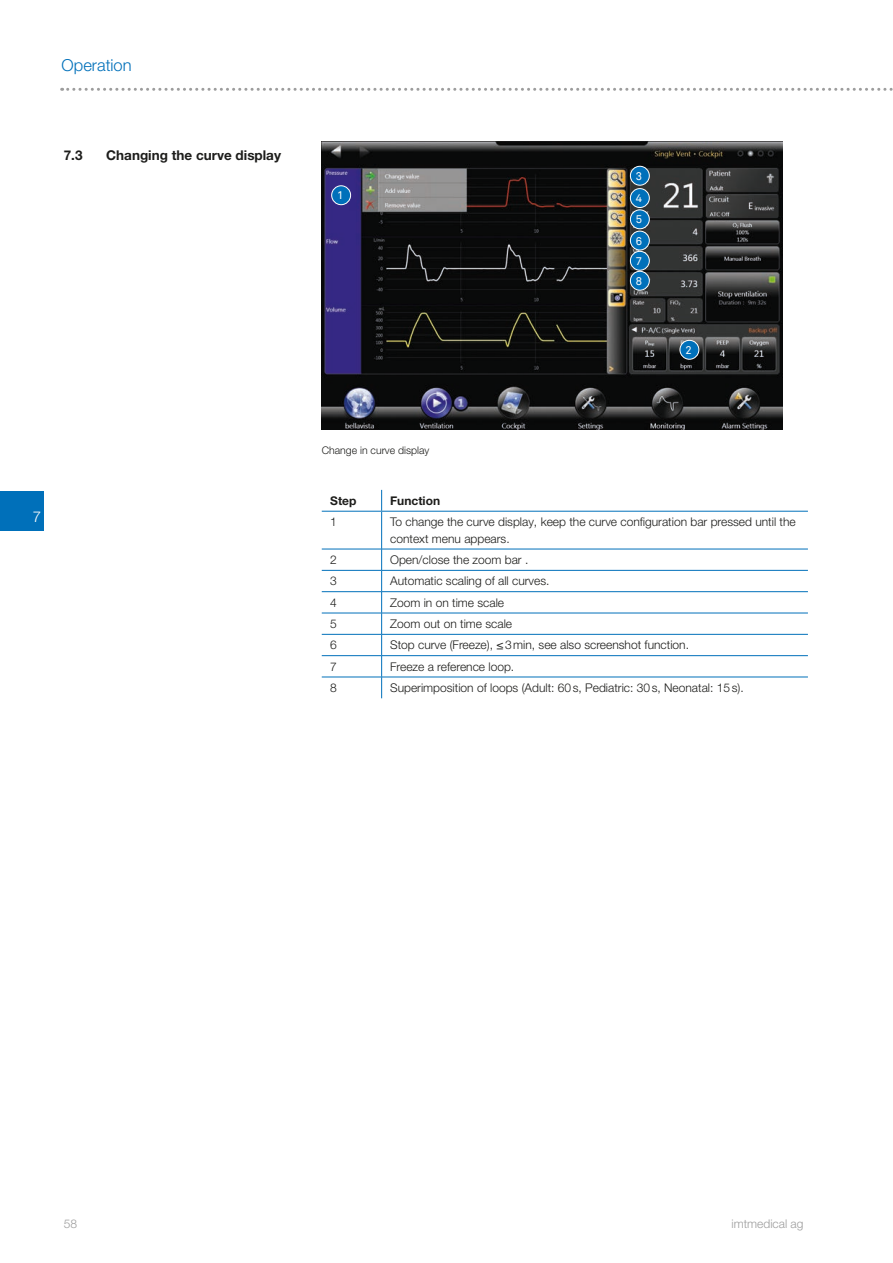
<style>
.page{position:relative;width:893px;height:1263px;background:#fff}
.page>*{position:absolute;margin:0;border:0;box-sizing:border-box;transform-origin:0 0}
.t1{font:300 16.5px "Helvetica Neue LT Pro";color:#0070ba}
.t2{font:300 15px "Helvetica Neue LT Pro";color:#fff}
.t3{font:700 13.5px "Helvetica Neue LT Pro";color:#1d1d1b}
.t4{font:300 12px/16.5px "Helvetica Neue LT Pro";color:#1d1d1b}
.t5{font:300 12px "Helvetica Neue LT Pro";color:#9d9d9d}
.t6{font:700 12px "Helvetica Neue LT Pro";color:#1d1d1b}
.t7{font:11.25px/22.4px "Akkurat";color:#fff}
.t8{font:300 10.5px "Helvetica Neue LT Pro";color:#1d1d1b}
</style>
<div class="page">
<svg style="left:62px;top:88px;width:831px;height:3px"></svg>
<div style="left:0;top:491px;width:43px;height:39px;background:#0070ba"></div>
<img style="left:322px;top:141px;width:461px;height:288px">
<div style="left:332px;top:186px;width:19px;height:19px;background:#0070ba;border-radius:50%"></div>
<div style="left:332px;top:186px;width:19px;height:19px;border:1px solid #fff;border-radius:50%"></div>
<div style="left:680px;top:340px;width:19px;height:19px;background:#0070ba;border-radius:50%"></div>
<div style="left:680px;top:340px;width:19px;height:19px;border:1px solid #fff;border-radius:50%"></div>
<div style="left:630px;top:166px;width:19px;height:19px;background:#0070ba;border-radius:50%"></div>
<div style="left:630px;top:166px;width:19px;height:19px;border:1px solid #fff;border-radius:50%"></div>
<div style="left:630px;top:189px;width:19px;height:18px;background:#0070ba;border-radius:50%"></div>
<div style="left:630px;top:188px;width:19px;height:20px;border:1px solid #fff;border-radius:50%"></div>
<div style="left:630px;top:210px;width:19px;height:19px;background:#0070ba;border-radius:50%"></div>
<div style="left:630px;top:210px;width:19px;height:19px;border:1px solid #fff;border-radius:50%"></div>
<div style="left:630px;top:231px;width:19px;height:19px;background:#0070ba;border-radius:50%"></div>
<div style="left:630px;top:231px;width:19px;height:19px;border:1px solid #fff;border-radius:50%"></div>
<div style="left:630px;top:251px;width:19px;height:19px;background:#0070ba;border-radius:50%"></div>
<div style="left:630px;top:251px;width:19px;height:19px;border:1px solid #fff;border-radius:50%"></div>
<div style="left:630px;top:271px;width:19px;height:19px;background:#0070ba;border-radius:50%"></div>
<div style="left:630px;top:271px;width:19px;height:19px;border:1px solid #fff;border-radius:50%"></div>
<svg style="left:381px;top:490px;width:1px;height:21px"></svg>
<hr style="left:322px;top:570px;width:60px;height:1px;background:#0070ba">
<hr style="left:382px;top:570px;width:426px;height:1px;background:#0070ba">
<hr style="left:322px;top:591px;width:60px;height:1px;background:#0070ba">
<hr style="left:382px;top:591px;width:426px;height:1px;background:#0070ba">
<hr style="left:322px;top:613px;width:60px;height:1px;background:#0070ba">
<hr style="left:382px;top:613px;width:426px;height:1px;background:#0070ba">
<hr style="left:322px;top:634px;width:60px;height:1px;background:#0070ba">
<hr style="left:382px;top:634px;width:426px;height:1px;background:#0070ba">
<hr style="left:322px;top:655px;width:60px;height:1px;background:#0070ba">
<hr style="left:382px;top:655px;width:426px;height:1px;background:#0070ba">
<hr style="left:322px;top:677px;width:60px;height:1px;background:#0070ba">
<hr style="left:382px;top:677px;width:426px;height:1px;background:#0070ba">
<hr style="left:322px;top:511px;width:60px;height:1px;background:#0070ba">
<hr style="left:382px;top:511px;width:426px;height:1px;background:#0070ba">
<hr style="left:381px;top:512px;width:1px;height:37px;background:#0070ba">
<hr style="left:322px;top:549px;width:60px;height:1px;background:#0070ba">
<hr style="left:382px;top:549px;width:426px;height:1px;background:#0070ba">
<svg style="left:381px;top:549px;width:1px;height:149px"></svg>
<h1 class="t1" style="left:62px;top:55px;width:71px">Operation</h1>
<p class="t3" style="left:64px;top:146px;width:20px">7.3</p>
<p class="t3" style="left:106px;top:146px;width:176px">Changing the curve display</p>
<p class="t2" style="left:33px;top:507px;width:10px">7</p>
<p class="t7" style="left:337px;top:184px;width:8px">1</p>
<p class="t8" style="left:322px;top:444px;width:109px">Change in curve display</p>
<p class="t7" style="left:636px;top:165px;width:8px">3<br>4</p>
<p class="t7" style="left:636px;top:209px;width:8px;line-height:21.3px">5<br>6</p>
<p class="t7" style="left:636px;top:251px;width:8px;line-height:20px">7<br>8</p>
<p class="t7" style="left:685px;top:339px;width:8px">2</p>
<p class="t6" style="left:330px;top:493px;width:28px">Step</p>
<p class="t6" style="left:390px;top:493px;width:52px">Function</p>
<p class="t4" style="left:330px;top:513px;width:8px">1</p>
<p class="t4" style="left:390px;top:513px;width:407px">To change the curve display, keep the curve configuration bar pressed until the context menu appears.</p>
<p class="t4" style="left:330px;top:551px;width:8px">2</p>
<p class="t4" style="left:390px;top:551px;width:140px">Open/close the zoom bar .</p>
<p class="t4" style="left:330px;top:572px;width:8px">3</p>
<p class="t4" style="left:390px;top:572px;width:161px">Automatic scaling of all curves.</p>
<p class="t4" style="left:330px;top:594px;width:8px">4</p>
<p class="t4" style="left:390px;top:594px;width:116px">Zoom in on time scale</p>
<p class="t4" style="left:330px;top:615px;width:8px">5</p>
<p class="t4" style="left:390px;top:615px;width:124px">Zoom out on time scale</p>
<p class="t4" style="left:330px;top:636px;width:8px">6</p>
<p class="t4" style="left:390px;top:636px;width:300px">Stop curve (Freeze), ≤3min, see also screenshot function.</p>
<p class="t4" style="left:330px;top:658px;width:8px">7</p>
<p class="t4" style="left:390px;top:658px;width:126px">Freeze a reference loop.</p>
<p class="t4" style="left:330px;top:679px;width:8px">8</p>
<p class="t4" style="left:390px;top:679px;width:355px">Superimposition of loops (Adult: 60s, Pediatric: 30s, Neonatal: 15s).</p>
<p class="t5" style="left:64px;top:1217px;width:15px">58</p>
<p class="t5" style="left:731px;top:1217px;width:74px">imtmedical ag</p>
</div>
